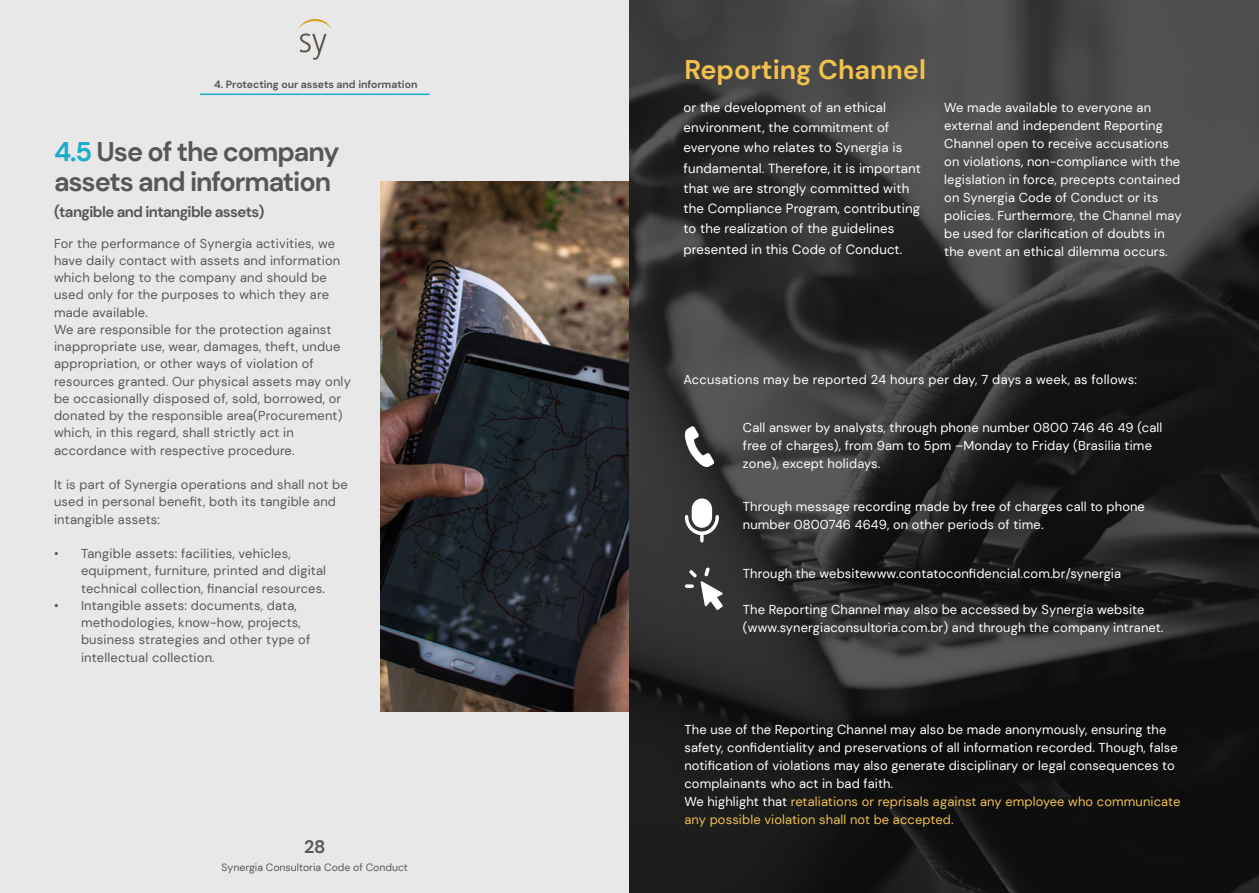
<style>
.page{position:relative;width:1259px;height:893px;background:#e8e8e8}
.page>*{position:absolute;margin:0;border:0;box-sizing:border-box;transform-origin:0 0}
.t1{font:700 27px/30px "DM Sans";letter-spacing:-.04em;color:#575756}
.t2{font:700 27px "DM Sans";color:#f2c14e}
.t3{font:700 18px "DM Sans";color:#585857}
.t4{font:700 15px "DM Sans";letter-spacing:-.04em;color:#565657}
.t5{font:13.2px/20.2px "DM Sans";letter-spacing:.01em;color:#fff}
.t6{font:12.9px/18px "DM Sans";letter-spacing:.01em;color:#fff}
.t7{font:12.9px/17.2px "DM Sans";letter-spacing:.015em;color:#585856}
.t8{font:700 10.5px "DM Sans";color:#575756}
.t9{font:10.5px "DM Sans";color:#585857}
.s1{color:#1babcc}
.s2{color:#f1c04e}
</style>
<div class="page">
<svg style="left:298px;top:19px;width:33px;height:41px"></svg>
<hr style="left:200px;top:94px;width:229px;height:1px;background:#1aabcc">
<img style="left:381px;top:182px;width:248px;height:529px">
<img style="left:629px;top:0;width:630px;height:893px">
<svg style="left:685px;top:498px;width:34px;height:44px"></svg>
<svg style="left:681px;top:426px;width:33px;height:44px"></svg>
<svg style="left:685px;top:567px;width:38px;height:43px;background:#696969"></svg>
<p class="t8" style="left:214px;top:77px;width:205px">4. Protecting our assets and information</p>
<p class="t8" style="left:244px;top:77px;width:144px">1. Respeitar nossas pessoas.</p>
<h1 class="t1" style="left:54px;top:136px;width:287px"><span class="s1">4.5</span> Use of the company assets and information</h1>
<p class="t4" style="left:54px;top:202px;width:212px">(tangible and intangible assets)</p>
<p class="t7" style="left:54px;top:235px;width:298px">For the performance of Synergia activities, we have daily contact with assets and information which belong to the company and should be used only for the purposes to which they are made available.<br>We are responsible for the protection against inappropriate use, wear, damages, theft, undue appropriation, or other ways of violation of resources granted. Our physical assets may only be occasionally disposed of, sold, borrowed, or donated by the responsible area(Procurement) which, in this regard, shall strictly act in accordance with respective procedure.</p>
<p class="t7" style="left:54px;top:476px;width:295px">It is part of Synergia operations and shall not be used in personal benefit, both its tangible and intangible assets:</p>
<p class="t7" style="left:81px;top:545px;width:247px;text-indent:-27px">• Tangible assets: facilities, vehicles, equipment, furniture, printed and digital technical collection, financial resources.</p>
<p class="t7" style="left:81px;top:597px;width:231px;text-indent:-27px">• Intangible assets: documents, data, methodologies, know-how, projects, business strategies and other type of intellectual collection.</p>
<h2 class="t3" style="left:304px;top:835px;width:23px">28</h2>
<p class="t9" style="left:221px;top:861px;width:188px">Synergia Consultoria Code of Conduct</p>
<h1 class="t2" style="left:684px;top:53px;width:243px">Reporting Channel</h1>
<p class="t5" style="left:683px;top:97px;width:239px">or the development of an ethical environment, the commitment of everyone who relates to Synergia is fundamental. Therefore, it is important that we are strongly committed with the Compliance Program, contributing to the realization of the guidelines presented in this Code of Conduct.</p>
<p class="t6" style="left:944px;top:98px;width:239px">We made available to everyone an external and independent Reporting Channel open to receive accusations on violations, non-compliance with the legislation in force, precepts contained on Synergia Code of Conduct or its policies. Furthermore, the Channel may be used for clarification of doubts in the event an ethical dilemma occurs.</p>
<p class="t6" style="left:683px;top:370px;width:455px">Accusations may be reported 24 hours per day, 7 days a week, as follows:</p>
<p class="t6" style="left:743px;top:419px;width:421px">Call answer by analysts, through phone number 0800 746 46 49 (call free of charges), from 9am to 5pm –Monday to Friday (Brasilia time zone), except holidays.</p>
<p class="t6" style="left:743px;top:498px;width:403px">Through message recording made by free of charges call to phone number 0800746 4649, on other periods of time.</p>
<p class="t6" style="left:743px;top:565px;width:380px">Through the websitewww.contatoconfidencial.com.br/synergia</p>
<p class="t6" style="left:743px;top:601px;width:422px">The Reporting Channel may also be accessed by Synergia website (www.synergiaconsultoria.com.br) and through the company intranet.</p>
<p class="t6" style="left:684px;top:721px;width:497px">The use of the Reporting Channel may also be made anonymously, ensuring the safety, confidentiality and preservations of all information recorded. Though, false notification of violations may also generate disciplinary or legal consequences to complainants who act in bad faith.<br>We highlight that <span class="s2">retaliations or reprisals against any employee who communicate any possible violation shall not be accepted.</span></p>
</div>
